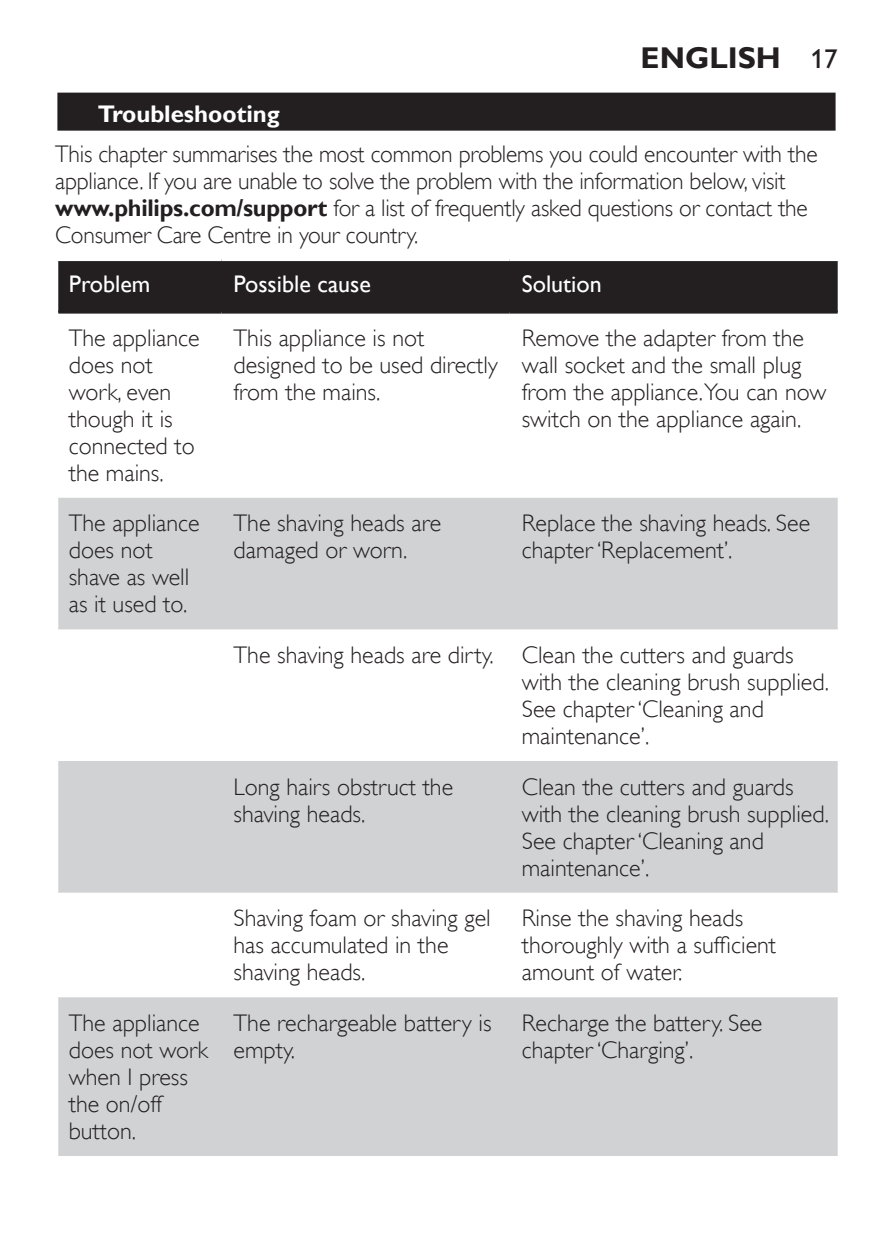
<style>
.page{position:relative;width:893px;height:1259px;background:#fff}
.page>*{position:absolute;margin:0;border:0;box-sizing:border-box;transform-origin:0 0}
.t1{font:700 30px "Gill Sans Alt One WGL";color:#231f20}
.t2{font:24px/27px "Gill Sans Alt One WGL Light";color:#231f20}
.t3{font:24px "Gill Sans Alt One WGL";color:#fff}
.t4{font:700 24px "Gill Sans Alt One WGL";color:#fff}
.s1{font-weight:400;font-size:27px}
.s2{font-family:"Gill Sans Alt One WGL";font-weight:700}
</style>
<div class="page">
<div style="left:55px;top:91px;width:783px;height:42px;background:linear-gradient(to right,#fff,#fff)"></div>
<div style="left:57px;top:93px;width:779px;height:38px;background:#231f20"></div>
<div style="left:58px;top:261px;width:780px;height:50px;background:#231f20"></div>
<svg style="left:58px;top:498px;width:780px;height:658px;fill:#d1d2d4"></svg>
<hr style="left:58px;top:311px;width:163px;height:3px;background:#231f20">
<hr style="left:221px;top:311px;width:289px;height:3px;background:#231f20">
<hr style="left:510px;top:311px;width:328px;height:3px;background:#231f20">
<p class="t1" style="left:641px;top:37px;width:199px">English <span class="s1">17</span></p>
<p class="t4" style="left:98px;top:97px;width:184px">Troubleshooting</p>
<p class="t2" style="left:55px;top:141px;width:764px">This chapter summarises the most common problems you could encounter with the appliance. If you are unable to solve the problem with the information below, visit <span class="s2">www.philips.com/support</span> for a list of frequently asked questions or contact the Consumer Care Centre in your country.</p>
<p class="t3" style="left:69px;top:267px;width:83px">Problem</p>
<p class="t3" style="left:233px;top:267px;width:139px">Possible cause</p>
<p class="t3" style="left:522px;top:267px;width:81px">Solution</p>
<p class="t2" style="left:69px;top:324px;width:132px">The appliance does not work, even though it is connected to the mains.</p>
<p class="t2" style="left:233px;top:324px;width:266px">This appliance is not designed to be used directly from the mains.</p>
<p class="t2" style="left:522px;top:324px;width:306px">Remove the adapter from the wall socket and the small plug from the appliance.You can now switch on the appliance again.</p>
<p class="t2" style="left:69px;top:510px;width:132px">The appliance does not shave as well as it used to.</p>
<p class="t2" style="left:233px;top:510px;width:209px">The shaving heads are damaged or worn.</p>
<p class="t2" style="left:522px;top:510px;width:290px">Replace the shaving heads. See chapter ‘Replacement’.</p>
<p class="t2" style="left:522px;top:641px;width:309px;text-indent:-288px">The shaving heads are dirty. Clean the cutters and guards with the cleaning brush supplied.<br>See chapter ‘Cleaning and maintenance’.</p>
<p class="t2" style="left:233px;top:773px;width:221px">Long hairs obstruct the shaving heads.</p>
<p class="t2" style="left:522px;top:773px;width:309px">Clean the cutters and guards with the cleaning brush supplied.<br>See chapter ‘Cleaning and maintenance’.</p>
<p class="t2" style="left:233px;top:905px;width:259px">Shaving foam or shaving gel has accumulated in the shaving heads.</p>
<p class="t2" style="left:522px;top:905px;width:256px">Rinse the shaving heads thoroughly with a sufficient amount of water.</p>
<p class="t2" style="left:69px;top:1009px;width:141px">The appliance does not work when I press the on/off button.</p>
<p class="t2" style="left:233px;top:1009px;width:260px">The rechargeable battery is empty.</p>
<p class="t2" style="left:522px;top:1009px;width:242px">Recharge the battery. See chapter ‘Charging’.</p>
</div>
